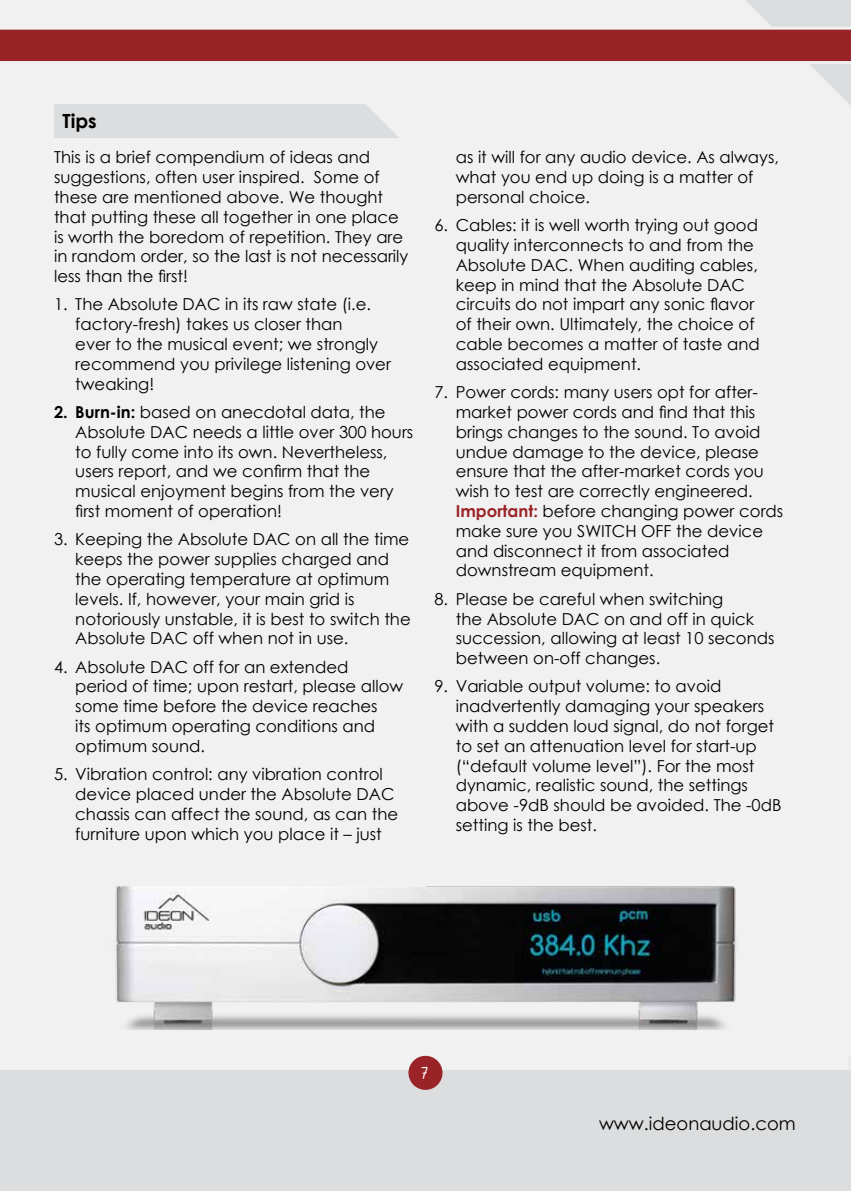
<style>
.page{position:relative;width:851px;height:1191px;background:#fff}
.page>*{position:absolute;margin:0;border:0;box-sizing:border-box;transform-origin:0 0}
.t1{font:700 19.5px "Century Gothic";color:#000}
.t2{font:18px "Century Gothic";color:#000}
.t3{font:18px "Gunny Manual";color:#fff}
.t4{font:16.5px/19.8px "Century Gothic";color:#000}
.s1{font-weight:700}
.s2{font-weight:700;color:#9a2327}
</style>
<div class="page">
<div style="left:0;top:0;width:850px;height:1191px;background:#f1f1f2"></div>
<div style="left:0;top:1069px;width:850px;height:122px;background:#dcddde"></div>
<div style="left:408px;top:1055px;width:34px;height:34px;background:#9a2327;border-radius:50%"></div>
<svg style="left:0;top:0;width:850px;height:138px"></svg>
<img style="left:115px;top:886px;width:621px;height:143px">
<p class="t1" style="left:63px;top:107px;width:36px">Tips</p>
<p class="t4" style="left:54px;top:147px;width:356px">This is a brief compendium of ideas and suggestions, often user inspired. Some of these are mentioned above. We thought that putting these all together in one place is worth the boredom of repetition. They are in random order, so the last is not necessarily less than the first!</p>
<p class="t4" style="left:75px;top:294px;width:317px;text-indent:-21px">1. The Absolute DAC in its raw state (i.e. factory-fresh) takes us closer than<br>ever to the musical event; we strongly recommend you privilege listening over tweaking!</p>
<p class="t4" style="left:75px;top:402px;width:339px;text-indent:-21px"><span class="s1">2. Burn-in:</span> based on anecdotal data, the Absolute DAC needs a little over 300 hours to fully come into its own. Nevertheless, users report, and we confirm that the musical enjoyment begins from the very first moment of operation!</p>
<p class="t4" style="left:75px;top:529px;width:337px;text-indent:-21px">3. Keeping the Absolute DAC on all the time keeps the power supplies charged and the operating temperature at optimum levels. If, however, your main grid is notoriously unstable, it is best to switch the Absolute DAC off when not in use.</p>
<p class="t4" style="left:75px;top:656px;width:329px;text-indent:-21px">4. Absolute DAC off for an extended period of time; upon restart, please allow some time before the device reaches<br>its optimum operating conditions and optimum sound.</p>
<p class="t4" style="left:75px;top:764px;width:324px;text-indent:-21px">5. Vibration control: any vibration control device placed under the Absolute DAC chassis can affect the sound, as can the furniture upon which you place it – just</p>
<p class="t4" style="left:455px;top:147px;width:325px">as it will for any audio device. As always, what you end up doing is a matter of personal choice.</p>
<p class="t4" style="left:455px;top:215px;width:305px;text-indent:-21px">6. Cables: it is well worth trying out good quality interconnects to and from the Absolute DAC. When auditing cables, keep in mind that the Absolute DAC circuits do not impart any sonic flavor of their own. Ultimately, the choice of cable becomes a matter of taste and associated equipment.</p>
<p class="t4" style="left:455px;top:382px;width:329px;text-indent:-21px">7. Power cords: many users opt for after&shy;market power cords and find that this brings changes to the sound. To avoid undue damage to the device, please ensure that the after-market cords you wish to test are correctly engineered.<br><span class="s2">Important:</span> before changing power cords make sure you SWITCH OFF the device and disconnect it from associated downstream equipment.</p>
<p class="t4" style="left:455px;top:588px;width:320px;text-indent:-21px">8. Please be careful when switching<br>the Absolute DAC on and off in quick succession, allowing at least 10 seconds between on-off changes.</p>
<p class="t4" style="left:455px;top:676px;width:327px;text-indent:-21px">9. Variable output volume: to avoid inadvertently damaging your speakers with a sudden loud signal, do not forget to set an attenuation level for start-up (“default volume level”). For the most dynamic, realistic sound, the settings above -9dB should be avoided. The -0dB setting is the best.</p>
<p class="t3" style="left:420px;top:1061px;width:9px">7</p>
<p class="t2" style="left:599px;top:1111px;width:198px">www.ideonaudio.com</p>
</div>
